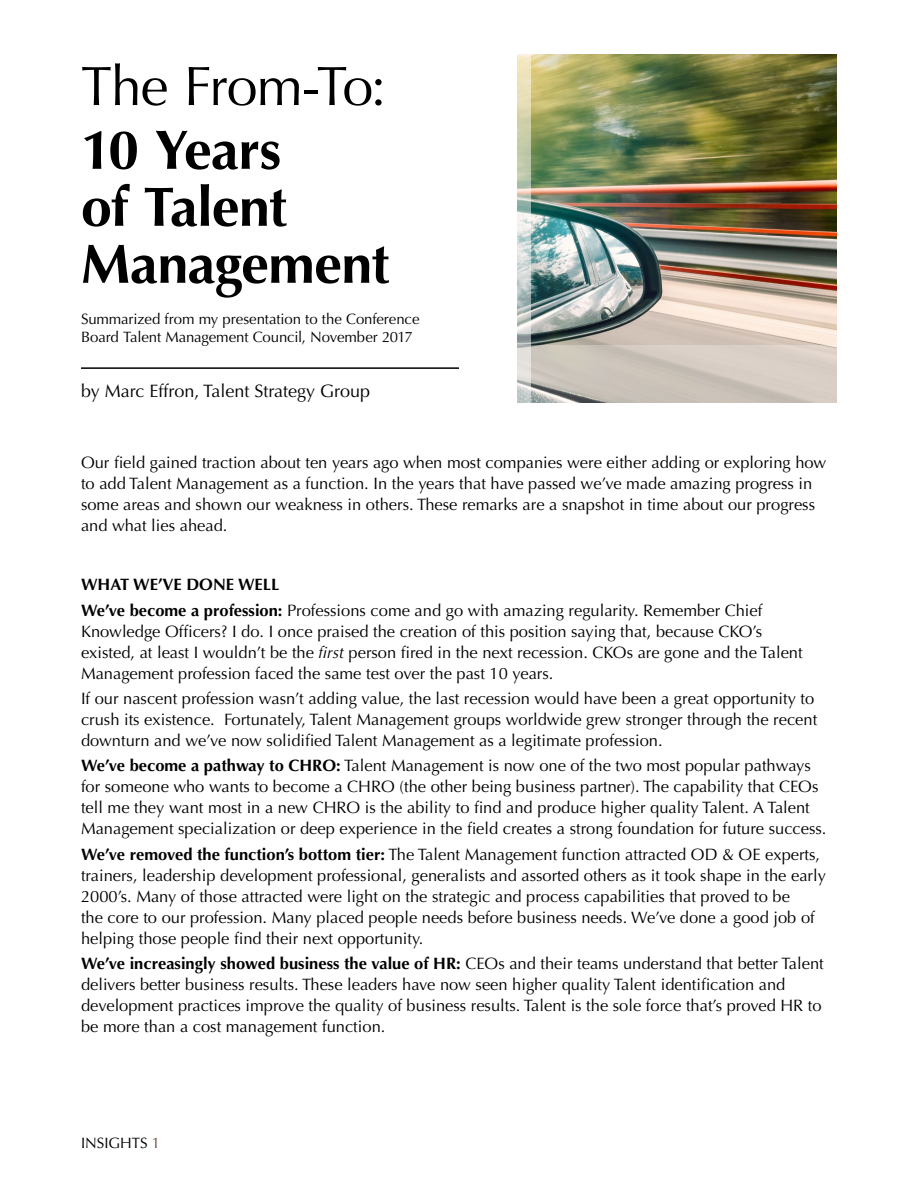
<style>
.page{position:relative;width:918px;height:1188px;background:#fff}
.page>*{position:absolute;margin:0;border:0;box-sizing:border-box;transform-origin:0 0}
.t1{font:700 55.5px/57px "Optima";letter-spacing:-.015em;color:#000}
.t2{font:55.5px "Optima";letter-spacing:-.02em;color:#000}
.t3{font:18px "Optima";color:#000}
.t4{font:16.5px/21px "Optima";color:#000}
.t5{font:15px/18px "Optima";letter-spacing:-.005em;color:#000}
.s1{font-weight:700}
.s2{font-style:italic}
.s3{color:#624b40}
</style>
<div class="page">
<img style="left:531px;top:54px;width:306px;height:291px">
<hr style="left:81px;top:367px;width:378px;height:2px;background:#000101">
<svg style="left:531px;top:345px;width:306px;height:58px;background:#cdc5bc"></svg>
<svg style="left:517px;top:54px;width:14px;height:349px;background:#ced2c3"></svg>
<h1 class="t2" style="left:81px;top:54px;width:307px">The From-To:</h1>
<h1 class="t1" style="left:81px;top:122px;width:310px">10 Years<br>of Talent<br>Management</h1>
<p class="t5" style="left:81px;top:310px;width:340px">Summarized from my presentation to the Conference<br>Board Talent Management Council, November 2017</p>
<p class="t3" style="left:81px;top:380px;width:291px">by Marc Effron, Talent Strategy Group</p>
<p class="t4" style="left:81px;top:452px;width:747px">Our field gained traction about ten years ago when most companies were either adding or exploring how to add Talent Management as a function. In the years that have passed we’ve made amazing progress in some areas and shown our weakness in others. These remarks are a snapshot in time about our progress and what lies ahead.</p>
<p class="t4" style="left:81px;top:572px;width:683px;line-height:25.3px"><span class="s1">WHAT WE’VE DONE WELL<br>We’ve become a profession:</span> Professions come and go with amazing regularity. Remember Chief</p>
<p class="t4" style="left:81px;top:621px;width:723px">Knowledge Officers? I do. I once praised the creation of this position saying that, because CKO’s existed, at least I wouldn’t be the <span class="s2">first</span> person fired in the next recession. CKOs are gone and the Talent<br>Management profession faced the same test over the past 10 years.</p>
<p class="t4" style="left:81px;top:688px;width:738px">If our nascent profession wasn’t adding value, the last recession would have been a great opportunity to crush its existence. Fortunately, Talent Management groups worldwide grew stronger through the recent downturn and we’ve now solidified Talent Management as a legitimate profession.</p>
<p class="t4" style="left:81px;top:755px;width:747px"><span class="s1">We’ve become a pathway to CHRO:</span> Talent Management is now one of the two most popular pathways for someone who wants to become a CHRO (the other being business partner). The capability that CEOs tell me they want most in a new CHRO is the ability to find and produce higher quality Talent. A Talent Management specialization or deep experience in the field creates a strong foundation for future success.</p>
<p class="t4" style="left:81px;top:844px;width:746px"><span class="s1">We’ve removed the function’s bottom tier:</span> The Talent Management function attracted OD &amp; OE experts, trainers, leadership development professional, generalists and assorted others as it took shape in the early 2000’s. Many of those attracted were light on the strategic and process capabilities that proved to be<br>the core to our profession. Many placed people needs before business needs. We’ve done a good job of helping those people find their next opportunity.</p>
<p class="t4" style="left:81px;top:953px;width:744px"><span class="s1">We’ve increasingly showed business the value of HR:</span> CEOs and their teams understand that better Talent delivers better business results. These leaders have now seen higher quality Talent identification and development practices improve the quality of business results. Talent is the sole force that’s proved HR to be more than a cost management function.</p>
<p class="t5" style="left:81px;top:1134px;width:81px">INSIGHTS <span class="s3">1</span></p>
</div>
